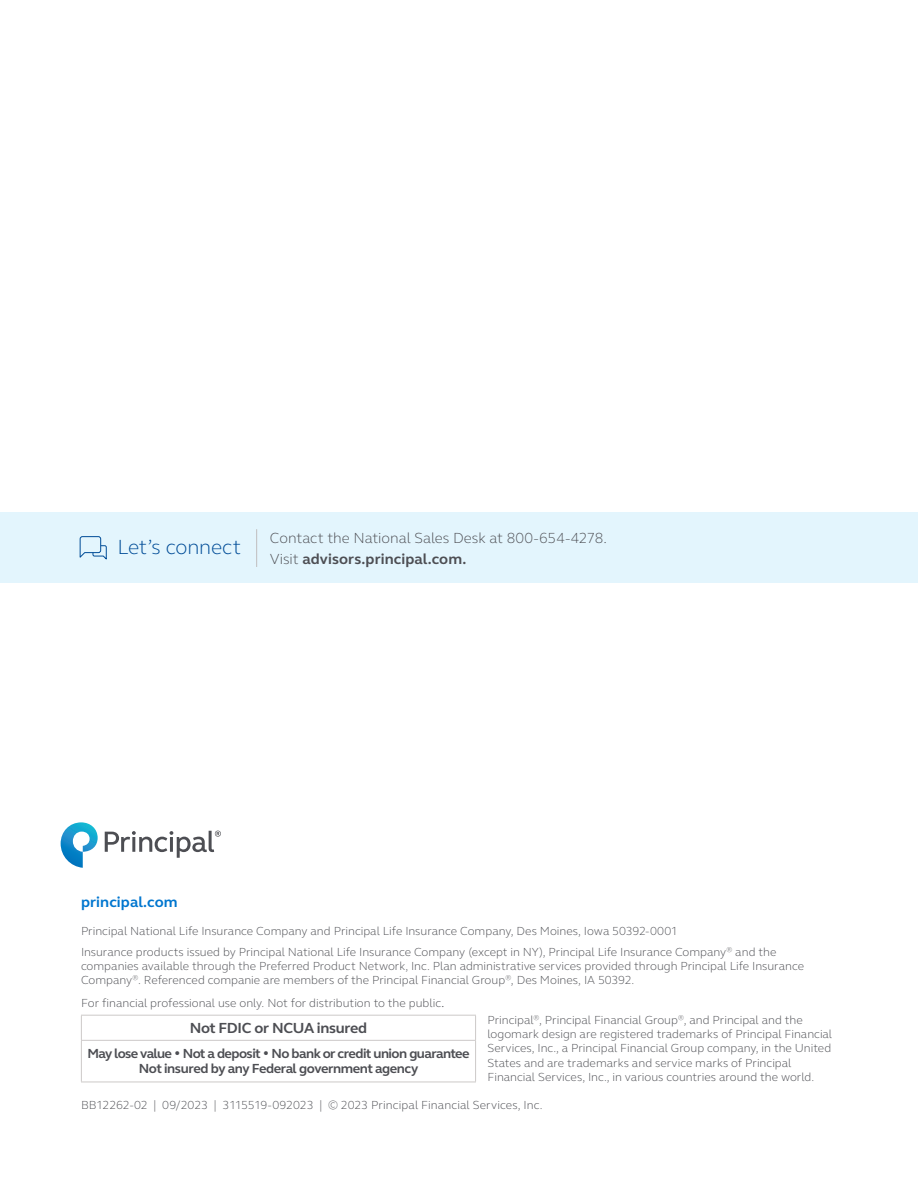
<style>
.page{position:relative;width:918px;height:1188px;background:#fff}
.page>*{position:absolute;margin:0;border:0;box-sizing:border-box;transform-origin:0 0}
.t1{font:300 21px "FS Elliot Pro";letter-spacing:-.01em;color:#004c97}
.t2{font:300 15px/21px "FS Elliot Pro";color:#4d4e53}
.t3{font:700 15px "FS Elliot Pro";letter-spacing:-.02em;color:#4d4e53}
.t4{font:700 15px "FS Elliot Pro";letter-spacing:.005em;color:#0076cf}
.t5{font:700 13.5px/15px "FS Elliot Pro";letter-spacing:-.04em;color:#4d4e53;text-align:center}
.t6{font:300 12px/14.2px "FS Elliot Pro";color:#4d4e53}
.s1{font-weight:700}
.s2{font-size:15px}
</style>
<div class="page">
<div style="left:0;top:512px;width:918px;height:70px;background:#e3f5fd"></div>
<svg style="left:79px;top:536px;width:28px;height:24px"></svg>
<hr style="left:256px;top:529px;width:1px;height:38px;background:#c0bebe">
<svg style="left:61px;top:822px;width:37px;height:46px"></svg>
<svg style="left:105px;top:831px;width:116px;height:27px"></svg>
<hr style="left:81px;top:1015px;width:395px;height:1px;background:#ccc9c8">
<svg style="left:81px;top:1016px;width:1px;height:24px"></svg>
<svg style="left:475px;top:1016px;width:1px;height:24px"></svg>
<hr style="left:81px;top:1040px;width:395px;height:1px;background:#ccc9c8">
<hr style="left:81px;top:1041px;width:1px;height:41px;background:#ccc9c8">
<hr style="left:475px;top:1041px;width:1px;height:41px;background:#ccc9c8">
<hr style="left:81px;top:1082px;width:395px;height:1px;background:#ccc9c8">
<h1 class="t1" style="left:117px;top:533px;width:125px">Let’s connect</h1>
<p class="t2" style="left:270px;top:527px;width:339px">Contact the National Sales Desk at 800-654-4278.<br>Visit <span class="s1">advisors.principal.com.</span></p>
<p class="t4" style="left:81px;top:892px;width:98px">principal.com</p>
<p class="t6" style="left:81px;top:920px;width:697px;line-height:21px">Principal National Life Insurance Company and Principal Life Insurance Company, Des Moines, Iowa 50392-0001<br>Insurance products issued by Principal National Life Insurance Company (except in NY), Principal Life Insurance Company<sup>®</sup> and the</p>
<p class="t6" style="left:81px;top:958px;width:725px">companies available through the Preferred Product Network, Inc. Plan administrative services provided through Principal Life Insurance<br>Company<sup>®</sup>. Referenced companie are members of the Principal Financial Group<sup>®</sup>, Des Moines, IA 50392.</p>
<p class="t6" style="left:81px;top:996px;width:365px">For financial professional use only. Not for distribution to the public<span class="s2">.</span></p>
<p class="t3" style="left:190px;top:1018px;width:179px">Not FDIC or NCUA insured</p>
<p class="t5" style="left:87px;top:1046px;width:384px">May lose value • Not a deposit • No bank or credit union guarantee<br>Not insured by any Federal government agency</p>
<p class="t6" style="left:488px;top:1012px;width:346px">Principal<sup>®</sup>, Principal Financial Group<sup>®</sup>, and Principal and the logomark design are registered trademarks of Principal Financial Services, Inc., a Principal Financial Group company, in the United States and are trademarks and service marks of Principal Financial Services, Inc., in various countries around the world.</p>
<p class="t6" style="left:81px;top:1097px;width:463px">BB12262-02 | 09/2023 | 3115519-092023 | © 2023 Principal Financial Services, Inc.</p>
</div>
